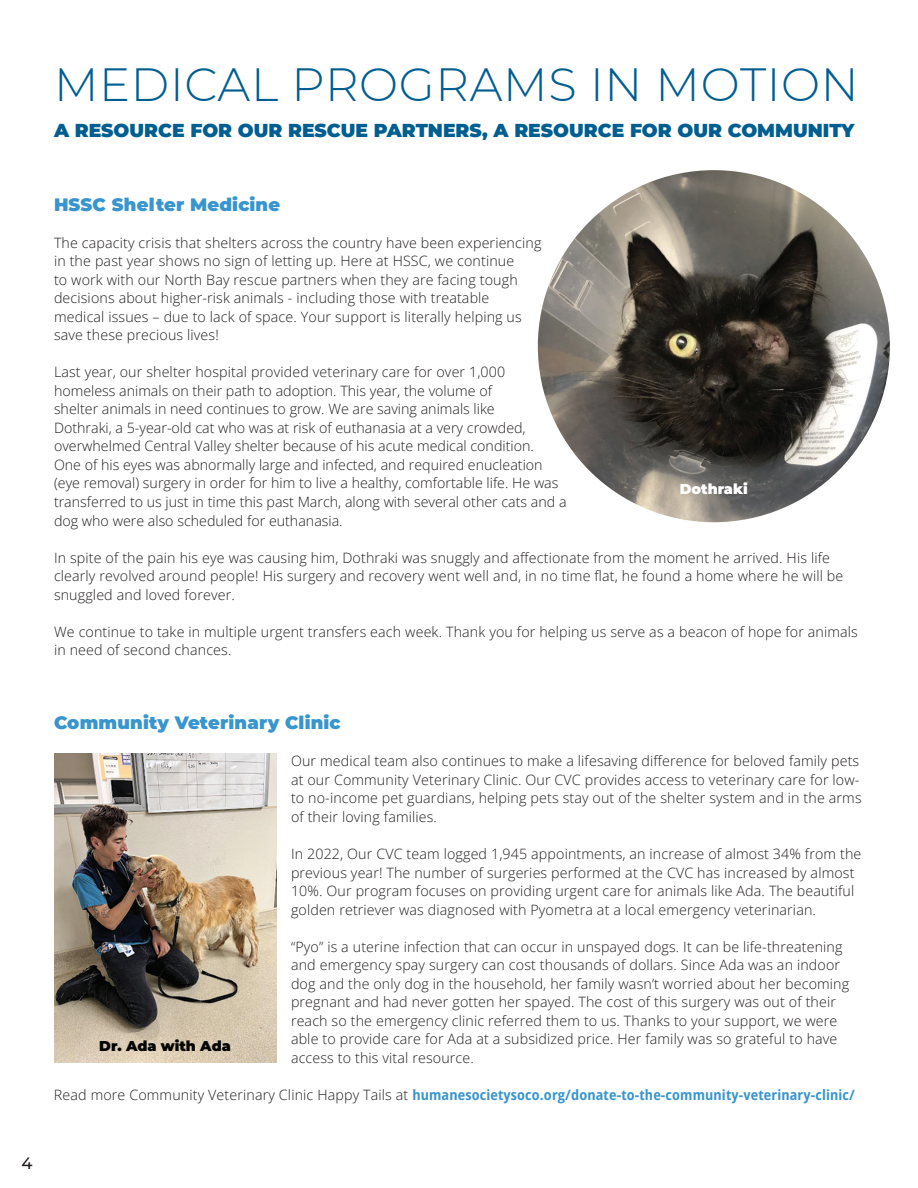
<style>
.page{position:relative;width:918px;height:1188px;background:#fff}
.page>*{position:absolute;margin:0;border:0;box-sizing:border-box;transform-origin:0 0}
.t1{font:300 46.5px "Montserrat";letter-spacing:.015em;color:#015e91}
.t2{font:900 18.75px "Montserrat";color:#015e91}
.t3{font:900 18px "Montserrat";letter-spacing:.01em;color:#3895ce}
.t4{font:500 16.5px "Montserrat";color:#231f20}
.t5{font:300 14.25px/18.5px "Open Sans";letter-spacing:.01em;color:#231f20}
.t6{font:700 semi-condensed 14.25px "Open Sans";letter-spacing:.01em;color:#3895ce}
.t7{font:900 14.25px "Montserrat";color:#040503}
.t8{font:900 14.25px "Montserrat";color:#fff}
.s1{font-weight:300;font-stretch:normal;color:#231f20}
</style>
<div class="page">
<img style="left:538px;top:170px;width:352px;height:352px;border-radius:176px">
<img style="left:54px;top:754px;width:222px;height:308px">
<h1 class="t1" style="left:54px;top:52px;width:806px">MEDICAL PROGRAMS IN MOTION</h1>
<h2 class="t2" style="left:54px;top:117px;width:802px">A RESOURCE FOR OUR RESCUE PARTNERS, A RESOURCE FOR OUR COMMUNITY</h2>
<p class="t3" style="left:54px;top:192px;width:228px">HSSC Shelter Medicine</p>
<p class="t5" style="left:54px;top:233px;width:489px">The capacity crisis that shelters across the country have been experiencing in the past year shows no sign of letting up. Here at HSSC, we continue<br>to work with our North Bay rescue partners when they are facing tough decisions about higher-risk animals - including those with treatable medical issues – due to lack of space. Your support is literally helping us save these precious lives!</p>
<p class="t5" style="left:54px;top:363px;width:514px">Last year, our shelter hospital provided veterinary care for over 1,000 homeless animals on their path to adoption. This year, the volume of<br>shelter animals in need continues to grow. We are saving animals like<br>Dothraki, a 5-year-old cat who was at risk of euthanasia at a very crowded, overwhelmed Central Valley shelter because of his acute medical condition.<br>One of his eyes was abnormally large and infected, and required enucleation (eye removal) surgery in order for him to live a healthy, comfortable life. He was transferred to us just in time this past March, along with several other cats and a dog who were also scheduled for euthanasia.</p>
<p class="t5" style="left:54px;top:548px;width:791px">In spite of the pain his eye was causing him, Dothraki was snuggly and affectionate from the moment he arrived. His life clearly revolved around people! His surgery and recovery went well and, in no time flat, he found a home where he will be snuggled and loved forever.</p>
<p class="t5" style="left:54px;top:622px;width:805px">We continue to take in multiple urgent transfers each week. Thank you for helping us serve as a beacon of hope for animals in need of second chances.</p>
<p class="t8" style="left:680px;top:480px;width:69px">Dothraki</p>
<p class="t4" style="left:21px;top:1152px;width:13px">4</p>
<p class="t3" style="left:54px;top:711px;width:288px">Community Veterinary Clinic</p>
<p class="t5" style="left:291px;top:752px;width:572px">Our medical team also continues to make a lifesaving difference for beloved family pets at our Community Veterinary Clinic. Our CVC provides access to veterinary care for low&shy;to no-income pet guardians, helping pets stay out of the shelter system and in the arms of their loving families.</p>
<p class="t5" style="left:291px;top:844px;width:572px">In 2022, Our CVC team logged 1,945 appointments, an increase of almost 34% from the previous year! The number of surgeries performed at the CVC has increased by almost 10%. Our program focuses on providing urgent care for animals like Ada. The beautiful golden retriever was diagnosed with Pyometra at a local emergency veterinarian.</p>
<p class="t5" style="left:291px;top:937px;width:560px">“Pyo” is a uterine infection that can occur in unspayed dogs. It can be life-threatening and emergency spay surgery can cost thousands of dollars. Since Ada was an indoor dog and the only dog in the household, her family wasn’t worried about her becoming pregnant and had never gotten her spayed. The cost of this surgery was out of their reach so the emergency clinic referred them to us. Thanks to your support, we were able to provide care for Ada at a subsidized price. Her family was so grateful to have access to this vital resource.</p>
<p class="t6" style="left:54px;top:1085px;width:803px"><span class="s1">Read more Community Veterinary Clinic Happy Tails at</span> humanesocietysoco.org/donate-to-the-community-veterinary-clinic/</p>
<p class="t7" style="left:99px;top:1036px;width:133px">Dr. Ada with Ada</p>
</div>
